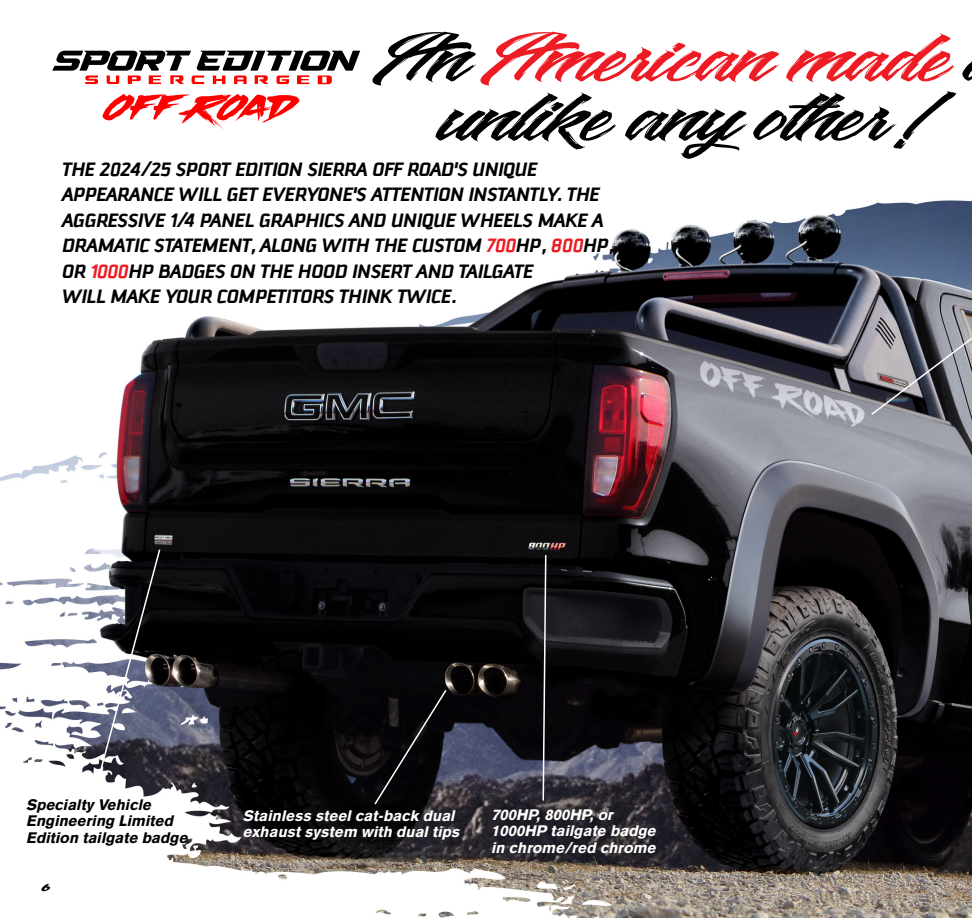
<style>
.page{position:relative;width:972px;height:918px;background:#fff}
.page>*{position:absolute;margin:0;border:0;box-sizing:border-box;transform-origin:0 0}
.t1{font:111px "Washington Basketball";color:#000;scale:1.33 1}
.t2{font:111px "Washington Basketball";color:#ed1c24;scale:1.33 1}
.t3{font:italic 700 21px/25.5px "Downtempo";color:#000}
.t4{font:italic 900 15px/16.5px "Basic Commercial LT";color:#fff}
.t5{font:italic 900 15px/16.5px "Basic Commercial LT";color:#000}
.t6{font:11.4px "Rhinos rocks";color:#000;scale:2.02 1}
.s1{color:#000}
.s2{color:#ed1c24}
</style>
<div class="page">
<img style="left:0;top:50px;width:972px;height:868px">
<svg style="left:542px;top:554px;width:5px;height:248px"></svg>
<svg style="left:373px;top:688px;width:75px;height:118px"></svg>
<svg style="left:93px;top:548px;width:68px;height:246px"></svg>
<svg style="left:870px;top:278px;width:102px;height:138px"></svg>
<svg style="left:52px;top:51px;width:308px;height:33px"></svg>
<svg style="left:103px;top:94px;width:196px;height:35px"></svg>
<h1 class="t2" style="left:371px;top:-23px;width:438px"><span class="s1">An</span>American made</h1>
<h1 class="t1" style="left:444px;top:37px;width:387px">unlike any other!</h1>
<p class="t3" style="left:62px;top:156px;width:553px">THE 2024/25 SPORT EDITION SIERRA OFF ROAD'S UNIQUE APPEARANCE WILL GET EVERYONE'S ATTENTION INSTANTLY. THE AGGRESSIVE 1/4 PANEL GRAPHICS AND UNIQUE WHEELS MAKE A DRAMATIC STATEMENT, ALONG WITH THE CUSTOM <span class="s2">700</span>HP, <span class="s2">800</span>HP, OR <span class="s2">1000</span>HP BADGES ON THE HOOD INSERT AND TAILGATE<br>WILL MAKE YOUR COMPETITORS THINK TWICE.</p>
<p class="t5" style="left:27px;top:796px;width:163px">Specialty Vehicle<br>Engineering Limited<br>Edition tailgate badge</p>
<p class="t6" style="left:41px;top:878px;width:6px">6</p>
<p class="t4" style="left:244px;top:807px;width:218px">Stainless steel cat-back dual exhaust system with dual tips</p>
<p class="t4" style="left:492px;top:806px;width:166px">700HP, 800HP, or<br>1000HP tailgate badge in chrome/red chrome</p>
</div>
